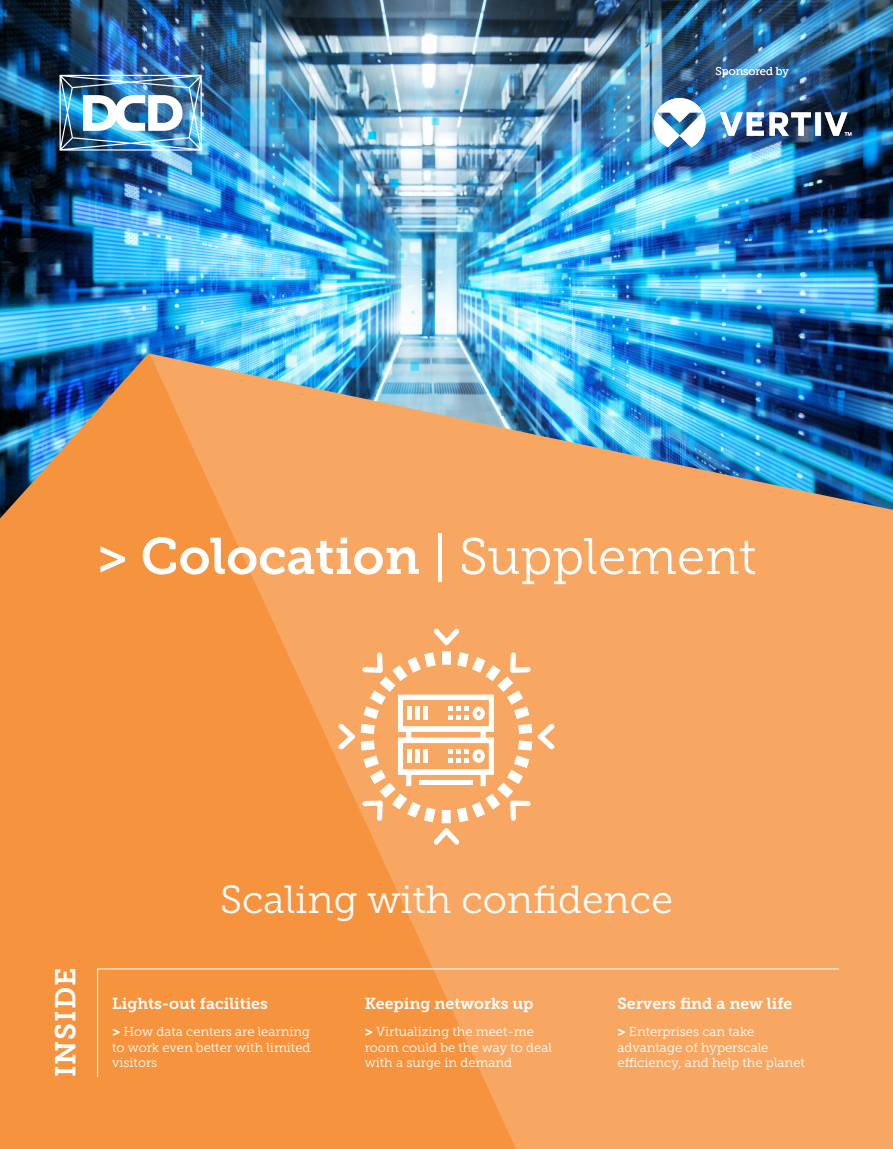
<style>
.page{position:relative;width:893px;height:1149px;background:#fff}
.page>*{position:absolute;margin:0;border:0;box-sizing:border-box;transform-origin:0 0}
.t1{font:51px "Museo Slab 700";color:#fff}
.t2{font:39px "Museo Slab 300";color:#fff}
.t3{font:28.65px "Museo Slab 700";letter-spacing:.03em;color:#fff}
.t4{font:15.9px "Museo Slab 700";color:#fff}
.t5{font:12.9px/15.6px "Museo Slab 300";color:#fff}
.SUPP_COVER_BOXOUT{font:11.25px "Museo Slab 300";letter-spacing:-.005em;color:#fff}
.s1{font-family:"Museo Slab 300"}
.s2{font-family:"Museo Slab 900"}
</style>
<div class="page">
<div style="left:0;top:518px;width:142px;height:630px;background:#f5933e"></div>
<svg style="left:142px;top:518px;width:751px;height:630px;background:#f7a157"></svg>
<img style="left:0;top:0;width:893px;height:518px">
<svg style="left:97px;top:967px;width:743px;height:110px;background:#f69e52"></svg>
<img style="left:60px;top:75px;width:142px;height:75px">
<svg style="left:433px;top:628px;width:27px;height:17px"></svg>
<svg style="left:538px;top:723px;width:17px;height:26px"></svg>
<svg style="left:510px;top:800px;width:21px;height:20px"></svg>
<svg style="left:510px;top:652px;width:21px;height:20px"></svg>
<svg style="left:433px;top:827px;width:27px;height:18px"></svg>
<svg style="left:338px;top:723px;width:17px;height:26px"></svg>
<div style="left:442px;top:651px;width:9px;height:13px;background:#fce0c7"></div>
<svg style="left:498px;top:677px;width:14px;height:14px"></svg>
<div style="left:498px;top:676px;width:15px;height:15px;border:1px solid #fff;border-radius:6px"></div>
<svg style="left:507px;top:690px;width:22px;height:28px"></svg>
<div style="left:519px;top:724px;width:13px;height:9px;background:#fff"></div>
<div style="left:519px;top:724px;width:13px;height:9px;border:1px solid #fff"></div>
<div style="left:519px;top:740px;width:13px;height:9px;background:#fff"></div>
<div style="left:519px;top:740px;width:13px;height:10px;border:1px solid #fff"></div>
<svg style="left:507px;top:755px;width:22px;height:28px"></svg>
<svg style="left:498px;top:783px;width:14px;height:14px"></svg>
<div style="left:498px;top:782px;width:15px;height:15px;border:1px solid #fff;border-radius:6px"></div>
<div style="left:442px;top:810px;width:8px;height:12px;background:#fff"></div>
<svg style="left:361px;top:652px;width:139px;height:169px"></svg>
<img style="left:654px;top:98px;width:197px;height:49px">
<p class="SUPP_COVER_BOXOUT" style="left:715px;top:65px;width:75px">Sponsored by</p>
<p class="t1" style="left:96px;top:527px;width:662px">&gt; Colocation <span class="s1">| Supplement</span></p>
<p class="t3" style="left:49px;top:1076px;width:111px;rotate:-90deg">INSIDE</p>
<p class="t2" style="left:220px;top:877px;width:454px">Scaling with confidence</p>
<p class="t4" style="left:112px;top:993px;width:157px">Lights-out facilities</p>
<p class="t5" style="left:112px;top:1023px;width:200px;text-align:justify"><span class="s2">&gt;</span> How data centers are learning to work even better with limited visitors</p>
<p class="t4" style="left:365px;top:993px;width:170px">Keeping networks up</p>
<p class="t5" style="left:365px;top:1023px;width:189px"><span class="s2">&gt;</span> Virtualizing the meet-me room could be the way to deal with a surge in demand</p>
<p class="t4" style="left:617px;top:993px;width:176px">Servers find a new life</p>
<p class="t5" style="left:617px;top:1023px;width:189px"><span class="s2">&gt;</span> Enterprises can take advantage of hyperscale efficiency, and help the planet</p>
</div>
